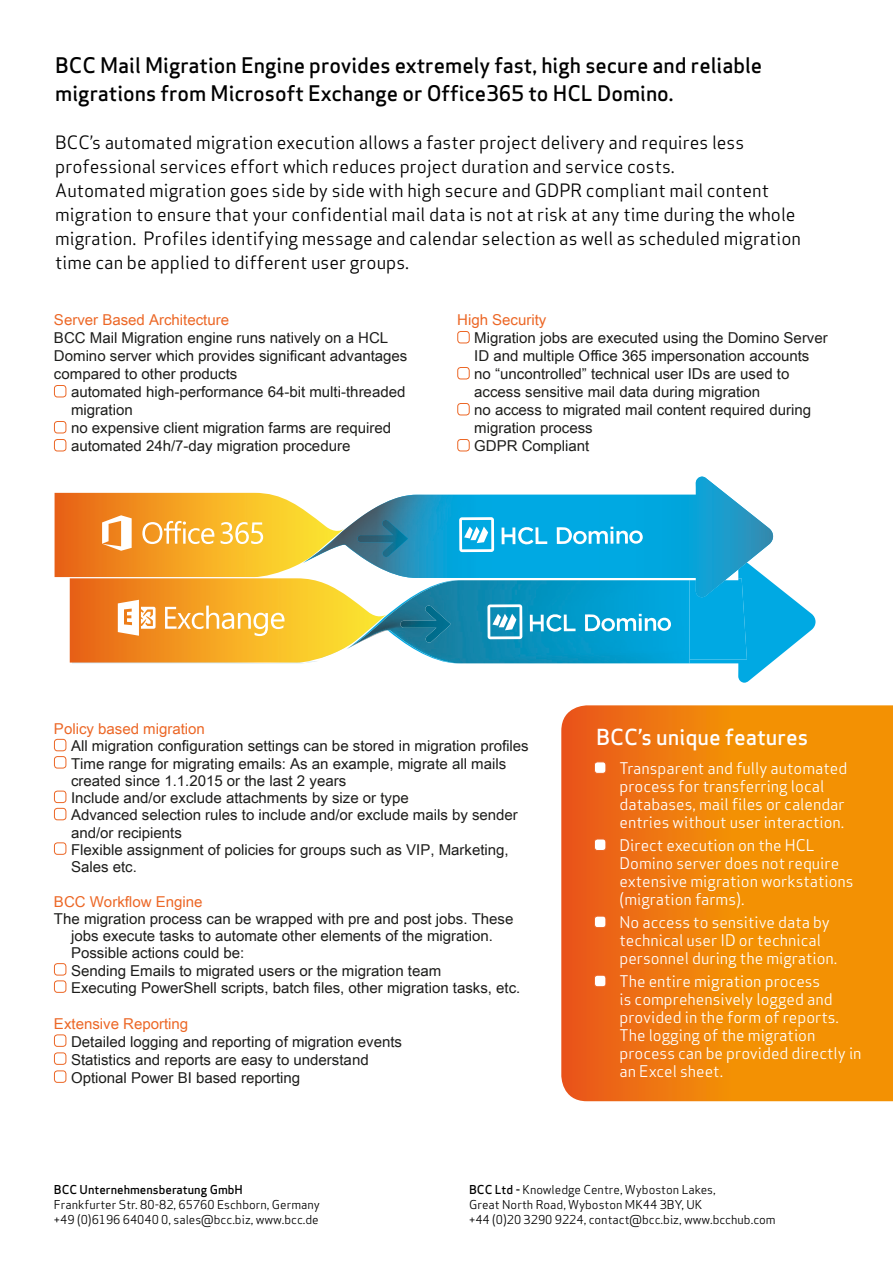
<style>
.page{position:relative;width:893px;height:1263px;background:#fff}
.page>*{position:absolute;margin:0;border:0;box-sizing:border-box;transform-origin:0 0}
.t1{font:21.6px "Apex Sans Medium ST";color:#fff}
.t2{font:21px/28.5px "Apex Sans Medium T";color:#000}
.t3{font:18px/24px "Apex Sans Book T";color:#000}
.t4{font:15.75px/18px "Apex Sans Book T";color:#fff}
.t5{font:15px/18px "Arial Unicode MS";color:#1d1d1b}
.t6{font:15px "Arial Unicode MS";color:#ec6726}
.t7{font:12px/15px "Apex Sans Book T";color:#000}
.s1{font-family:"Apex Sans Medium T"}
</style>
<div class="page">
<div style="left:54px;top:385px;width:12px;height:12px;border:1px solid #ec6726;border-radius:3px"></div>
<div style="left:54px;top:421px;width:12px;height:12px;border:1px solid #ec6726;border-radius:3px"></div>
<div style="left:54px;top:439px;width:12px;height:12px;border:1px solid #ec6726;border-radius:3px"></div>
<div style="left:457px;top:331px;width:13px;height:12px;border:1px solid #ec6726;border-radius:3px"></div>
<div style="left:457px;top:367px;width:13px;height:12px;border:1px solid #ec6726;border-radius:3px"></div>
<div style="left:457px;top:403px;width:13px;height:12px;border:1px solid #ec6726;border-radius:3px"></div>
<div style="left:457px;top:439px;width:13px;height:12px;border:1px solid #ec6726;border-radius:3px"></div>
<div style="left:54px;top:739px;width:12px;height:12px;border:1px solid #ec6726;border-radius:3px"></div>
<div style="left:54px;top:756px;width:12px;height:12px;border:1px solid #ec6726;border-radius:3px"></div>
<div style="left:54px;top:791px;width:12px;height:12px;border:1px solid #ec6726;border-radius:3px"></div>
<div style="left:54px;top:808px;width:12px;height:12px;border:1px solid #ec6726;border-radius:3px"></div>
<div style="left:54px;top:842px;width:12px;height:13px;border:1px solid #ec6726;border-radius:3px"></div>
<div style="left:54px;top:963px;width:12px;height:12px;border:1px solid #ec6726;border-radius:3px"></div>
<div style="left:54px;top:980px;width:12px;height:13px;border:1px solid #ec6726;border-radius:3px"></div>
<div style="left:54px;top:1034px;width:12px;height:13px;border:1px solid #ec6726;border-radius:3px"></div>
<div style="left:54px;top:1052px;width:12px;height:13px;border:1px solid #ec6726;border-radius:3px"></div>
<div style="left:54px;top:1070px;width:12px;height:13px;border:1px solid #ec6726;border-radius:3px"></div>
<svg style="left:561px;top:705px;width:332px;height:396px;background:#f0820c"></svg>
<div style="left:594px;top:762px;width:12px;height:11px;background:#fff;border-radius:3px"></div>
<div style="left:594px;top:761px;width:12px;height:13px;border:1px solid #ec6726;border-radius:3px"></div>
<div style="left:594px;top:839px;width:12px;height:11px;background:#fff;border-radius:3px"></div>
<div style="left:594px;top:838px;width:12px;height:13px;border:1px solid #ec6726;border-radius:3px"></div>
<div style="left:594px;top:916px;width:12px;height:11px;background:#fff;border-radius:3px"></div>
<div style="left:594px;top:916px;width:12px;height:12px;border:1px solid #ec6726;border-radius:3px"></div>
<div style="left:594px;top:975px;width:12px;height:12px;background:#fff;border-radius:3px"></div>
<div style="left:594px;top:975px;width:12px;height:12px;border:1px solid #ec6726;border-radius:3px"></div>
<svg style="left:453px;top:583px;width:362px;height:100px"></svg>
<svg style="left:695px;top:477px;width:78px;height:120px"></svg>
<svg style="left:54px;top:493px;width:693px;height:170px;background:#84ad97"></svg>
<p class="t2" style="left:55px;top:51px;width:708px">BCC Mail Migration Engine provides extremely fast, high secure and reliable migrations from Microsoft Exchange or Office365 to HCL Domino.</p>
<p class="t3" style="left:55px;top:131px;width:690px">BCC’s automated migration execution allows a faster project delivery and requires less professional services effort which reduces project duration and service costs.</p>
<p class="t3" style="left:55px;top:179px;width:747px">Automated migration goes side by side with high secure and GDPR compliant mail content migration to ensure that your confidential mail data is not at risk at any time during the whole migration. Profiles identifying message and calendar selection as well as scheduled migration time can be applied to different user groups.</p>
<p class="t6" style="left:54px;top:309px;width:177px">Server Based Architecture</p>
<p class="t5" style="left:54px;top:329px;width:355px">BCC Mail Migration engine runs natively on a HCL<br>Domino server which provides significant advantages compared to other products</p>
<p class="t5" style="left:71px;top:383px;width:336px">automated high-performance 64-bit multi-threaded migration</p>
<p class="t5" style="left:71px;top:419px;width:322px">no expensive client migration farms are required</p>
<p class="t5" style="left:71px;top:437px;width:281px">automated 24h/7-day migration procedure</p>
<p class="t6" style="left:457px;top:309px;width:91px">High Security</p>
<p class="t5" style="left:474px;top:329px;width:355px">Migration jobs are executed using the Domino Server<br>ID and multiple Office 365 impersonation accounts</p>
<p class="t5" style="left:474px;top:365px;width:317px">no “uncontrolled” technical user IDs are used to access sensitive mail data during migration</p>
<p class="t5" style="left:474px;top:401px;width:338px">no access to migrated mail content required during migration process</p>
<p class="t5" style="left:474px;top:437px;width:117px">GDPR Compliant</p>
<p class="t6" style="left:54px;top:718px;width:152px">Policy based migration</p>
<p class="t5" style="left:71px;top:737px;width:459px">All migration configuration settings can be stored in migration profiles</p>
<p class="t5" style="left:71px;top:754px;width:437px;line-height:17.2px">Time range for migrating emails: As an example, migrate all mails created since 1.1.2015 or the last 2 years</p>
<p class="t5" style="left:71px;top:788px;width:339px">Include and/or exclude attachments by size or type</p>
<p class="t5" style="left:71px;top:806px;width:448px;line-height:17.2px">Advanced selection rules to include and/or exclude mails by sender and/or recipients</p>
<p class="t5" style="left:71px;top:840px;width:439px;line-height:17.2px">Flexible assignment of policies for groups such as VIP, Marketing,<br>Sales etc.</p>
<p class="t6" style="left:54px;top:890px;width:150px">BCC Workflow Engine</p>
<p class="t5" style="left:71px;top:909px;width:444px;line-height:17.2px;text-indent:-17px">The migration process can be wrapped with pre and post jobs. These jobs execute tasks to automate other elements of the migration.<br>Possible actions could be:</p>
<p class="t5" style="left:71px;top:961px;width:372px">Sending Emails to migrated users or the migration team</p>
<p class="t5" style="left:71px;top:978px;width:451px">Executing PowerShell scripts, batch files, other migration tasks, etc.</p>
<p class="t6" style="left:54px;top:1012px;width:136px">Extensive Reporting</p>
<p class="t5" style="left:71px;top:1032px;width:333px">Detailed logging and reporting of migration events</p>
<p class="t5" style="left:71px;top:1050px;width:299px">Statistics and reports are easy to understand</p>
<p class="t5" style="left:71px;top:1068px;width:231px">Optional Power BI based reporting</p>
<p class="t1" style="left:596px;top:723px;width:214px">BCC’s unique features</p>
<p class="t4" style="left:619px;top:759px;width:229px">Transparent and fully automated process for transferring local databases, mail files or calendar entries without user interaction.</p>
<p class="t4" style="left:619px;top:836px;width:236px">Direct execution on the HCL<br>Domino server does not require extensive migration workstations (migration farms).</p>
<p class="t4" style="left:619px;top:913px;width:219px">No access to sensitive data by technical user ID or technical personnel during the migration.</p>
<p class="t4" style="left:619px;top:972px;width:244px">The entire migration process<br>is comprehensively logged and provided in the form of reports.<br>The logging of the migration process can be provided directly in an Excel sheet.</p>
<p class="t1" style="left:621px;top:761px;width:89px">Features</p>
<p class="t7" style="left:54px;top:1182px;width:267px"><span class="s1">BCC Unternehmensberatung GmbH<br></span>Frankfurter Str. 80-82, 65760 Eschborn, Germany</p>
<p class="t7" style="left:54px;top:1212px;width:266px">+49 (0)6196 64040 0, sales@bcc.biz, www.bcc.de</p>
<p class="t7" style="left:469px;top:1182px;width:248px"><span class="s1">BCC Ltd -</span> Knowledge Centre, Wyboston Lakes,</p>
<p class="t7" style="left:469px;top:1197px;width:235px">Great North Road, Wyboston MK44 3BY, UK</p>
<p class="t7" style="left:469px;top:1212px;width:308px">+44 (0)20 3290 9224, contact@bcc.biz, www.bcchub.com</p>
</div>
